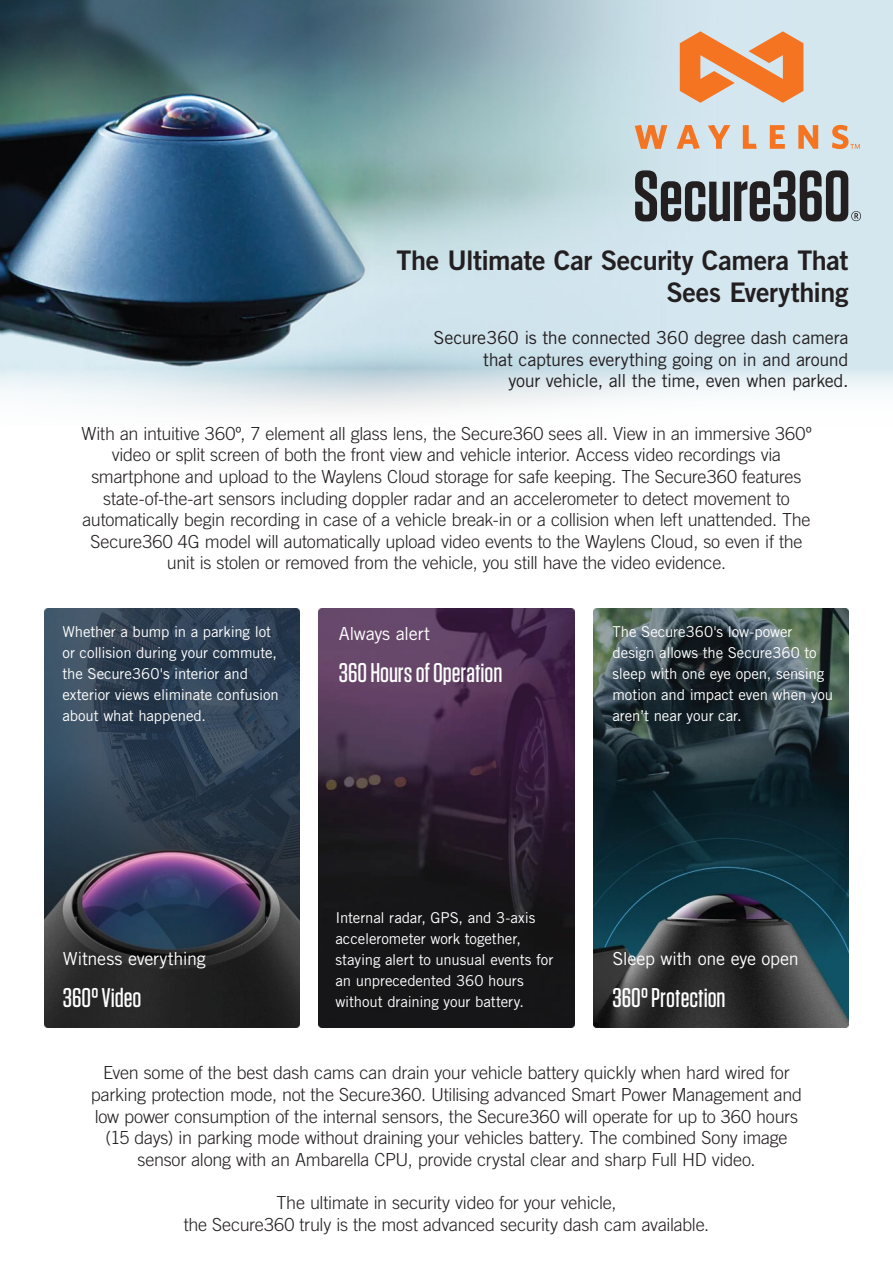
<style>
.page{position:relative;width:893px;height:1263px;background:#fff}
.page>*{position:absolute;margin:0;border:0;box-sizing:border-box;transform-origin:0 0}
.t1{font:27px/32.4px "Trade Gothic LT Std Bd 2";letter-spacing:-.015em;color:#231f20;text-align:right}
.t2{font:500 27px "Tungsten";color:#fff}
.t3{font:300 18px/21.6px "Trade Gothic LT Std";letter-spacing:-.015em;color:#231f20;text-align:center}
.t4{font:18px/21.6px "Trade Gothic LT Std";letter-spacing:-.015em;color:#231f20;text-align:right}
.t5{font:18px "Trade Gothic LT Std";letter-spacing:-.02em;color:#fff}
.t6{font:15px/21px "Trade Gothic LT Std";letter-spacing:-.01em;color:#fff}
</style>
<div class="page">
<img style="left:0;top:0;width:893px;height:368px">
<svg style="left:0;top:368px;width:893px;height:43px"></svg>
<svg style="left:635px;top:170px;width:226px;height:51px;background:#798185"></svg>
<svg style="left:680px;top:31px;width:123px;height:72px;background:#e79e6e"></svg>
<svg style="left:635px;top:125px;width:32px;height:24px"></svg>
<svg style="left:677px;top:125px;width:23px;height:24px"></svg>
<svg style="left:708px;top:125px;width:22px;height:24px"></svg>
<svg style="left:743px;top:125px;width:14px;height:24px"></svg>
<svg style="left:770px;top:125px;width:15px;height:24px"></svg>
<svg style="left:798px;top:125px;width:20px;height:24px"></svg>
<svg style="left:832px;top:125px;width:28px;height:24px"></svg>
<img style="left:44px;top:608px;width:256px;height:419px">
<img style="left:319px;top:608px;width:255px;height:419px">
<img style="left:593px;top:608px;width:255px;height:419px">
<h1 class="t1" style="left:397px;top:244px;width:453px">The Ultimate Car Security Camera That<br>Sees Everything</h1>
<p class="t4" style="left:434px;top:327px;width:416px">Secure360 is the connected 360 degree dash camera that captures everything going on in and around<br>your vehicle, all the time, even when parked.</p>
<p class="t3" style="left:82px;top:422px;width:731px">With an intuitive 360º, 7 element all glass lens, the Secure360 sees all. View in an immersive 360º video or split screen of both the front view and vehicle interior. Access video recordings via smartphone and upload to the Waylens Cloud storage for safe keeping. The Secure360 features state-of-the-art sensors including doppler radar and an accelerometer to detect movement to automatically begin recording in case of a vehicle break-in or a collision when left unattended. The Secure360 4G model will automatically upload video events to the Waylens Cloud, so even if the unit is stolen or removed from the vehicle, you still have the video evidence.</p>
<p class="t6" style="left:62px;top:621px;width:218px">Whether a bump in a parking lot or collision during your commute, the Secure360's interior and exterior views eliminate confusion about what happened.</p>
<p class="t5" style="left:339px;top:623px;width:93px">Always alert</p>
<h1 class="t2" style="left:339px;top:659px;width:165px">360 Hours of Operation</h1>
<p class="t6" style="left:612px;top:621px;width:222px">The Secure360's low-power design allows the Secure360 to sleep with one eye open, sensing motion and impact even when you aren’t near your car.</p>
<p class="t5" style="left:63px;top:948px;width:144px">Witness everything</p>
<h1 class="t2" style="left:63px;top:984px;width:80px">360° Video</h1>
<p class="t6" style="left:335px;top:907px;width:219px">Internal radar, GPS, and 3-axis accelerometer work together, staying alert to unusual events for an unprecedented 360 hours without draining your battery.</p>
<p class="t5" style="left:612px;top:948px;width:188px">Sleep with one eye open</p>
<h1 class="t2" style="left:612px;top:984px;width:115px">360° Protection</h1>
<p class="t3" style="left:91px;top:1062px;width:713px">Even some of the best dash cams can drain your vehicle battery quickly when hard wired for parking protection mode, not the Secure360. Utilising advanced Smart Power Management and low power consumption of the internal sensors, the Secure360 will operate for up to 360 hours (15 days) in parking mode without draining your vehicles battery. The combined Sony image sensor along with an Ambarella CPU, provide crystal clear and sharp Full HD video.</p>
<p class="t3" style="left:184px;top:1191px;width:527px">The ultimate in security video for your vehicle,<br>the Secure360 truly is the most advanced security dash cam available.</p>
</div>
